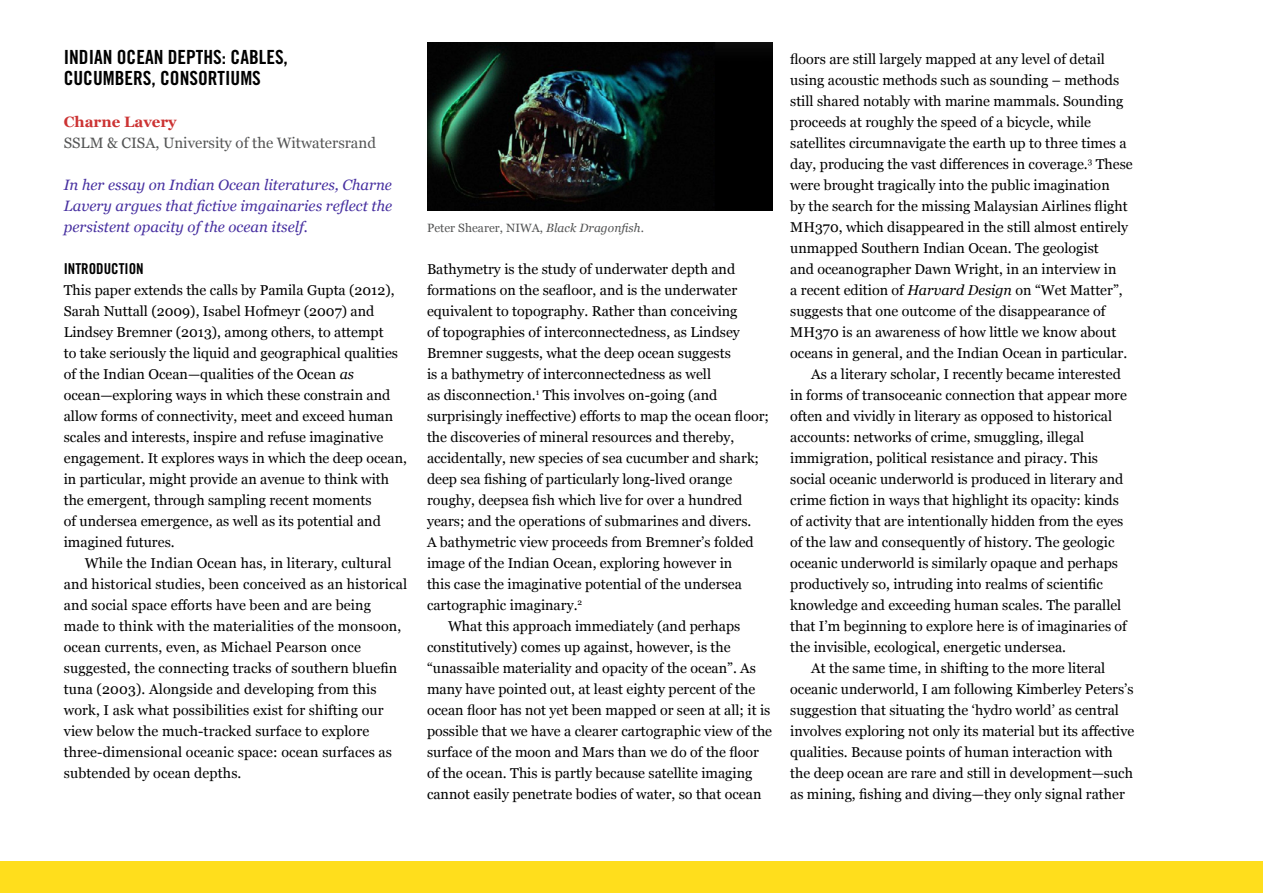
<style>
.page{position:relative;width:1263px;height:893px;background:#fff}
.page>*{position:absolute;margin:0;border:0;box-sizing:border-box;transform-origin:0 0}
.t1{font:19.5px/21px "Trade Gothic LT Std Bd Cn 20";color:#000}
.t2{font:italic 15px/21px "Georgia";color:#4730a0;text-align:justify}
.t3{font:15px "Georgia";color:#535454}
.t4{font:700 15px "Georgia";color:#c33}
.t5{font:15px "Trade Gothic LT Std Bd Cn 20";color:#000}
.t6{font:14.25px/21px "Georgia";color:#000}
.t7{font:12px "Georgia";letter-spacing:.005em;color:#535454}
.s1{font-style:italic}
</style>
<div class="page">
<div style="left:0;top:861px;width:1263px;height:32px;background:#ffde1c"></div>
<img style="left:427px;top:43px;width:345px;height:168px">
<h1 class="t1" style="left:64px;top:46px;width:226px">INDIAN OCEAN DEPTHS: CABLES,<br>CUCUMBERS, CONSORTIUMS</h1>
<p class="t4" style="left:64px;top:110px;width:114px">Charne Lavery</p>
<p class="t3" style="left:64px;top:131px;width:314px">SSLM &amp; CISA, University of the Witwatersrand</p>
<p class="t2" style="left:64px;top:173px;width:330px">In her essay on Indian Ocean literatures, Charne Lavery argues that fictive imgainaries reflect the persistent opacity of the ocean itself.</p>
<p class="t5" style="left:64px;top:259px;width:82px">INTRODUCTION</p>
<p class="t6" style="left:64px;top:279px;width:345px">This paper extends the calls by Pamila Gupta (2012), Sarah Nuttall (2009), Isabel Hofmeyr (2007) and Lindsey Bremner (2013), among others, to attempt<br>to take seriously the liquid and geographical qualities of the Indian Ocean—qualities of the Ocean <span class="s1">as </span>ocean—exploring ways in which these constrain and allow forms of connectivity, meet and exceed human scales and interests, inspire and refuse imaginative engagement. It explores ways in which the deep ocean, in particular, might provide an avenue to think with the emergent, through sampling recent moments<br>of undersea emergence, as well as its potential and imagined futures.</p>
<p class="t6" style="left:64px;top:552px;width:345px;text-indent:21px">While the Indian Ocean has, in literary, cultural and historical studies, been conceived as an historical and social space efforts have been and are being made to think with the materialities of the monsoon, ocean currents, even, as Michael Pearson once suggested, the connecting tracks of southern bluefin tuna (2003). Alongside and developing from this work, I ask what possibilities exist for shifting our view below the much-tracked surface to explore three-dimensional oceanic space: ocean surfaces as subtended by ocean depths.</p>
<p class="t7" style="left:427px;top:219px;width:218px">Peter Shearer, NIWA, <span class="s1">Black Dragonfish</span>.</p>
<p class="t6" style="left:427px;top:258px;width:310px">Bathymetry is the study of underwater depth and</p>
<p class="t6" style="left:427px;top:279px;width:312px">formations on the seafloor, and is the underwater</p>
<p class="t6" style="left:427px;top:300px;width:312px">equivalent to topography. Rather than conceiving</p>
<p class="t6" style="left:427px;top:321px;width:314px">of topographies of interconnectedness, as Lindsey</p>
<p class="t6" style="left:427px;top:342px;width:305px">Bremner suggests, what the deep ocean suggests</p>
<p class="t6" style="left:427px;top:363px;width:286px">is a bathymetry of interconnectedness as well</p>
<p class="t6" style="left:427px;top:384px;width:292px">as disconnection.<sup>1</sup> This involves on-going (and</p>
<p class="t6" style="left:427px;top:405px;width:343px">surprisingly ineffective) efforts to map the ocean floor;</p>
<p class="t6" style="left:427px;top:426px;width:309px">the discoveries of mineral resources and thereby,</p>
<p class="t6" style="left:427px;top:447px;width:334px">accidentally, new species of sea cucumber and shark;</p>
<p class="t6" style="left:427px;top:468px;width:307px">deep sea fishing of particularly long-lived orange</p>
<p class="t6" style="left:427px;top:489px;width:317px">roughy, deepsea fish which live for over a hundred</p>
<p class="t6" style="left:427px;top:510px;width:326px">years; and the operations of submarines and divers.</p>
<p class="t6" style="left:427px;top:531px;width:328px">A bathymetric view proceeds from Bremner’s folded</p>
<p class="t6" style="left:427px;top:552px;width:307px">image of the Indian Ocean, exploring however in</p>
<p class="t6" style="left:427px;top:573px;width:316px">this case the imaginative potential of the undersea</p>
<p class="t6" style="left:427px;top:594px;width:157px">cartographic imaginary.<sup>2</sup></p>
<p class="t6" style="left:448px;top:615px;width:294px">What this approach immediately (and perhaps</p>
<p class="t6" style="left:427px;top:636px;width:305px">constitutively) comes up against, however, is the</p>
<p class="t6" style="left:427px;top:657px;width:331px">“unassaible materiality and opacity of the ocean”. As</p>
<p class="t6" style="left:427px;top:678px;width:330px">many have pointed out, at least eighty percent of the</p>
<p class="t6" style="left:427px;top:699px;width:345px">ocean floor has not yet been mapped or seen at all; it is</p>
<p class="t6" style="left:427px;top:720px;width:347px">possible that we have a clearer cartographic view of the</p>
<p class="t6" style="left:427px;top:741px;width:334px">surface of the moon and Mars than we do of the floor</p>
<p class="t6" style="left:427px;top:762px;width:327px">of the ocean. This is partly because satellite imaging</p>
<p class="t6" style="left:427px;top:783px;width:336px">cannot easily penetrate bodies of water, so that ocean</p>
<p class="t6" style="left:790px;top:48px;width:316px">floors are still largely mapped at any level of detail</p>
<p class="t6" style="left:790px;top:69px;width:330px">using acoustic methods such as sounding – methods</p>
<p class="t6" style="left:790px;top:90px;width:335px">still shared notably with marine mammals. Sounding</p>
<p class="t6" style="left:790px;top:111px;width:302px">proceeds at roughly the speed of a bicycle, while</p>
<p class="t6" style="left:790px;top:132px;width:338px">satellites circumnavigate the earth up to three times a</p>
<p class="t6" style="left:790px;top:153px;width:344px">day, producing the vast differences in coverage.<sup>3</sup> These</p>
<p class="t6" style="left:790px;top:174px;width:321px">were brought tragically into the public imagination</p>
<p class="t6" style="left:790px;top:195px;width:339px">by the search for the missing Malaysian Airlines flight</p>
<p class="t6" style="left:790px;top:216px;width:340px">MH370, which disappeared in the still almost entirely</p>
<p class="t6" style="left:790px;top:237px;width:310px">unmapped Southern Indian Ocean. The geologist</p>
<p class="t6" style="left:790px;top:258px;width:328px">and oceanographer Dawn Wright, in an interview in</p>
<p class="t6" style="left:790px;top:279px;width:334px">a recent edition of <span class="s1">Harvard Design</span> on “Wet Matter”,</p>
<p class="t6" style="left:790px;top:300px;width:317px">suggests that one outcome of the disappearance of</p>
<p class="t6" style="left:790px;top:321px;width:328px">MH370 is an awareness of how little we know about</p>
<p class="t6" style="left:790px;top:342px;width:339px">oceans in general, and the Indian Ocean in particular.</p>
<p class="t6" style="left:811px;top:363px;width:311px">As a literary scholar, I recently became interested</p>
<p class="t6" style="left:790px;top:384px;width:338px">in forms of transoceanic connection that appear more</p>
<p class="t6" style="left:790px;top:405px;width:323px">often and vividly in literary as opposed to historical</p>
<p class="t6" style="left:790px;top:426px;width:296px">accounts: networks of crime, smuggling, illegal</p>
<p class="t6" style="left:790px;top:447px;width:309px">immigration, political resistance and piracy. This</p>
<p class="t6" style="left:790px;top:468px;width:335px">social oceanic underworld is produced in literary and</p>
<p class="t6" style="left:790px;top:489px;width:330px">crime fiction in ways that highlight its opacity: kinds</p>
<p class="t6" style="left:790px;top:510px;width:335px">of activity that are intentionally hidden from the eyes</p>
<p class="t6" style="left:790px;top:531px;width:326px">of the law and consequently of history. The geologic</p>
<p class="t6" style="left:790px;top:552px;width:329px">oceanic underworld is similarly opaque and perhaps</p>
<p class="t6" style="left:790px;top:573px;width:314px">productively so, intruding into realms of scientific</p>
<p class="t6" style="left:790px;top:594px;width:333px">knowledge and exceeding human scales. The parallel</p>
<p class="t6" style="left:790px;top:615px;width:338px">that I’m beginning to explore here is of imaginaries of</p>
<p class="t6" style="left:790px;top:636px;width:277px">the invisible, ecological, energetic undersea.</p>
<p class="t6" style="left:811px;top:657px;width:296px">At the same time, in shifting to the more literal</p>
<p class="t6" style="left:790px;top:678px;width:345px">oceanic underworld, I am following Kimberley Peters’s</p>
<p class="t6" style="left:790px;top:699px;width:330px">suggestion that situating the ‘hydro world’ as central</p>
<p class="t6" style="left:790px;top:720px;width:346px">involves exploring not only its material but its affective</p>
<p class="t6" style="left:790px;top:741px;width:324px">qualities. Because points of human interaction with</p>
<p class="t6" style="left:790px;top:762px;width:344px">the deep ocean are rare and still in development—such</p>
<p class="t6" style="left:790px;top:783px;width:336px">as mining, fishing and diving—they only signal rather</p>
</div>
